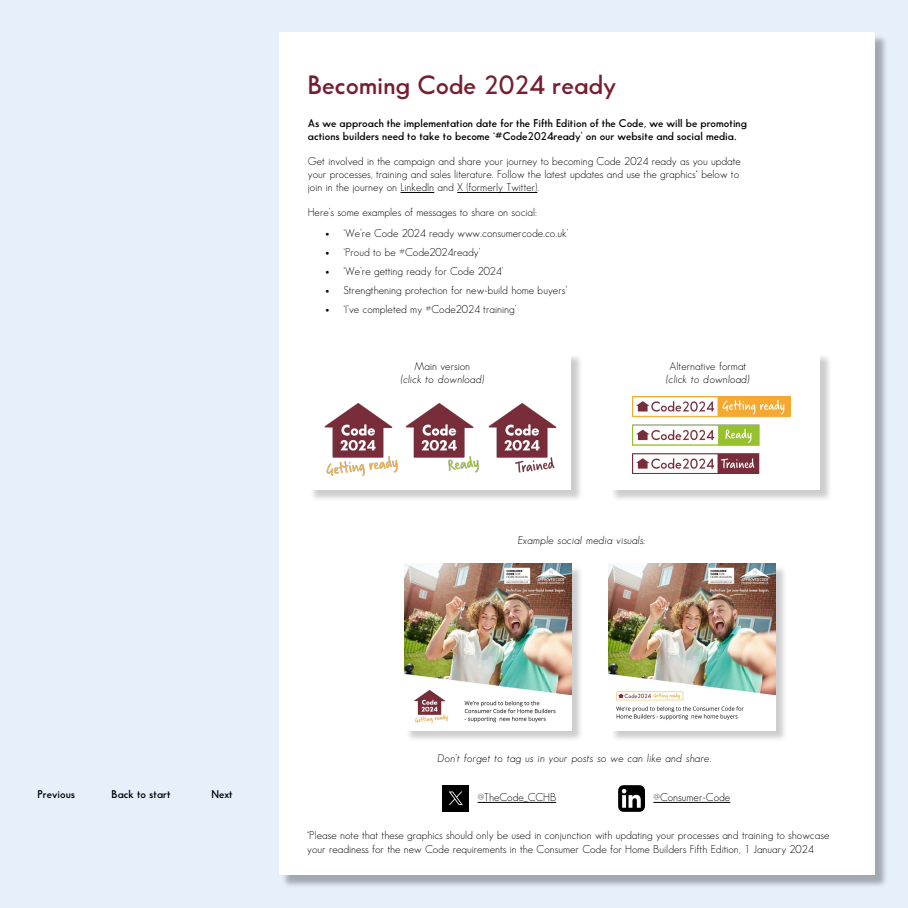
<style>
.page{position:relative;width:908px;height:908px;background:#fff}
.page>*{position:absolute;margin:0;border:0;box-sizing:border-box;transform-origin:0 0}
.t1{font:600 26px "Sans Serif FLF";color:#752031}
.t2{font:11px/13.2px "Sans Serif FLF";color:#000}
.t3{font:600 11px/13.2px "Sans Serif FLF";color:#000}
.t4{font:italic 11px "Sans Serif FLF";color:#000}
</style>
<div class="page">
<div style="left:0;top:0;width:907px;height:907px;background:#e6f0fb"></div>
<div style="left:281px;top:34px;width:606px;height:853px;background:#000;opacity:.3"></div>
<div style="left:279px;top:33px;width:595px;height:841px;background:#fff"></div>
<hr style="left:400px;top:192px;width:34px;height:1px;background:#000">
<hr style="left:457px;top:192px;width:80px;height:1px;background:#000">
<hr style="left:477px;top:801px;width:79px;height:1px;background:#000">
<hr style="left:653px;top:801px;width:77px;height:1px;background:#000">
<img style="left:442px;top:785px;width:26px;height:26px">
<img style="left:618px;top:785px;width:26px;height:26px">
<div style="left:405px;top:564px;width:178px;height:178px;background:#000;opacity:.2"></div>
<img style="left:404px;top:563px;width:167px;height:167px">
<div style="left:609px;top:564px;width:178px;height:178px;background:#000;opacity:.2"></div>
<img style="left:608px;top:563px;width:167px;height:167px">
<div style="left:309px;top:353px;width:274px;height:149px;background:#000;opacity:.2"></div>
<div style="left:308px;top:352px;width:263px;height:137px;background:#fff"></div>
<img style="left:324px;top:403px;width:233px;height:72px">
<div style="left:609px;top:353px;width:223px;height:149px;background:#000;opacity:.2"></div>
<div style="left:608px;top:352px;width:211px;height:137px;background:#fff"></div>
<img style="left:632px;top:396px;width:157px;height:77px">
<h1 class="t1" style="left:308px;top:71px;width:310px">Becoming Code 2024 ready</h1>
<p class="t3" style="left:308px;top:116px;width:440px">As we approach the implementation date for the Fifth Edition of the Code, we will be promoting actions builders need to take to become ‘#Code2024ready’ on our website and social media.</p>
<p class="t2" style="left:308px;top:154px;width:434px">Get involved in the campaign and share your journey to becoming Code 2024 ready as you update your processes, training and sales literature. Follow the latest updates and use the graphics* below to join in the journey on LinkedIn and X (formerly Twitter).</p>
<p class="t2" style="left:308px;top:205px;width:230px">Here’s some examples of messages to share on social:</p>
<p class="t2" style="left:325px;top:226px;width:244px">• ‘We’re Code 2024 ready www.consumercode.co.uk’</p>
<p class="t2" style="left:325px;top:245px;width:156px">• ‘Proud to be #Code2024ready’</p>
<p class="t2" style="left:325px;top:264px;width:180px">• ‘We’re getting ready for Code 2024’</p>
<p class="t2" style="left:325px;top:283px;width:243px">• Strengthening protection for new-build home buyers’</p>
<p class="t2" style="left:325px;top:302px;width:192px">• ‘I’ve completed my #Code2024 training’</p>
<p class="t2" style="left:414px;top:359px;width:57px">Main version</p>
<p class="t4" style="left:400px;top:373px;width:85px">(click to download)</p>
<p class="t2" style="left:669px;top:359px;width:78px">Alternative format</p>
<p class="t4" style="left:666px;top:373px;width:85px">(click to download)</p>
<p class="t4" style="left:517px;top:533px;width:129px">Example social media visuals:</p>
<p class="t3" style="left:37px;top:786px;width:39px">Previous</p>
<p class="t3" style="left:112px;top:786px;width:60px">Back to start</p>
<p class="t3" style="left:211px;top:786px;width:23px">Next</p>
<p class="t4" style="left:437px;top:752px;width:275px">Don’t forget to tag us in your posts so we can like and share.</p>
<p class="t2" style="left:477px;top:790px;width:80px">@TheCode_CCHB</p>
<p class="t2" style="left:653px;top:790px;width:78px">@Consumer-Code</p>
<p class="t2" style="left:307px;top:828px;width:523px">*Please note that these graphics should only be used in conjunction with updating your processes and training to showcase your readiness for the new Code requirements in the Consumer Code for Home Builders Fifth Edition, 1 January 2024</p>
</div>
